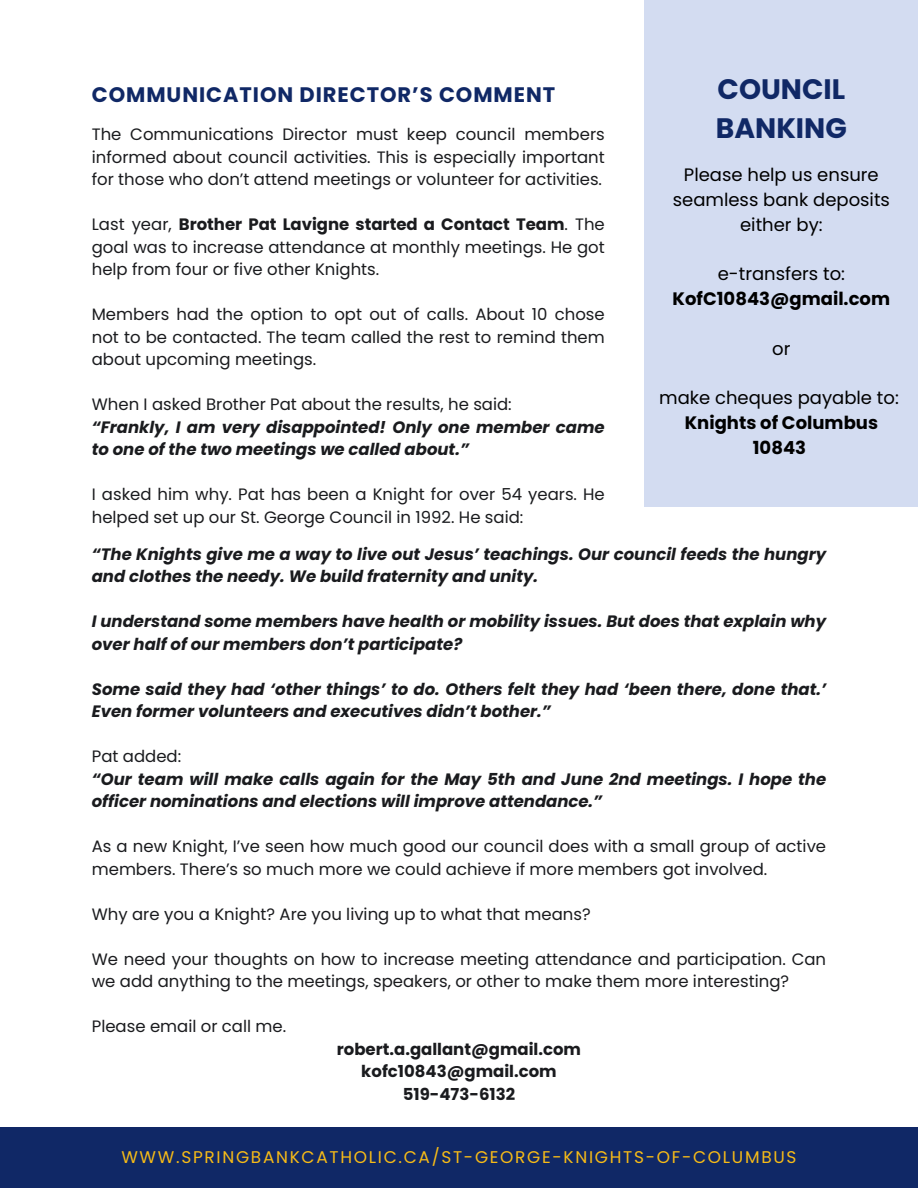
<style>
.page{position:relative;width:918px;height:1188px;background:#fff}
.page>*{position:absolute;margin:0;border:0;box-sizing:border-box;transform-origin:0 0}
.t1{font:700 28.2px/39.2px "Poppins";color:#102866}
.t2{font:700 21px "Poppins";letter-spacing:.045em;color:#102866}
.t3{font:18px/24.8px "Poppins";color:#000;text-align:center}
.t4{font:700 18px/24.8px "Poppins";color:#000;text-align:center}
.t5{font:16.95px "Poppins";letter-spacing:.1em;color:#f7bb17}
.t6{font:16.5px/22.5px "Poppins";color:#1a1b1e;text-align:justify}
.t7{font:italic 700 16.5px/22.5px "Poppins";color:#1a1b1e}
.t8{font:700 16.5px "Poppins";color:#1a1b1e}
.s1{font-weight:700}
</style>
<div class="page">
<div style="left:0;top:1127px;width:918px;height:61px;background:#102866"></div>
<div style="left:645px;top:0;width:273px;height:507px;background:#d3dcf1"></div>
<p class="t1" style="left:716px;top:70px;width:132px">COUNCIL<br>BANKING</p>
<p class="t2" style="left:92px;top:80px;width:465px">COMMUNICATION DIRECTOR’S COMMENT</p>
<p class="t6" style="left:92px;top:123px;width:514px">The Communications Director must keep council members informed about council activities. This is especially important for those who don’t attend meetings or volunteer for activities.</p>
<p class="t6" style="left:92px;top:213px;width:514px">Last year, <span class="s1">Brother Pat Lavigne started a Contact Team</span>. The goal was to increase attendance at monthly meetings. He got help from four or five other Knights.</p>
<p class="t6" style="left:92px;top:303px;width:514px">Members had the option to opt out of calls. About 10 chose not to be contacted. The team called the rest to remind them about upcoming meetings.</p>
<p class="t6" style="left:92px;top:393px;width:422px">When I asked Brother Pat about the results, he said:</p>
<p class="t7" style="left:92px;top:416px;width:514px">“Frankly, I am very disappointed! Only one member came to one of the two meetings we called about.”</p>
<h2 class="t6" style="left:92px;top:483px;width:514px">I asked him why. Pat has been a Knight for over 54 years. He helped set up our St. George Council in 1992. He said:</h2>
<p class="t7" style="left:92px;top:543px;width:736px">“The Knights give me a way to live out Jesus’ teachings. Our council feeds the hungry and clothes the needy. We build fraternity and unity.</p>
<p class="t7" style="left:92px;top:610px;width:736px">I understand some members have health or mobility issues. But does that explain why over half of our members don’t participate?</p>
<p class="t7" style="left:92px;top:678px;width:736px">Some said they had ‘other things’ to do. Others felt they had ‘been there, done that.’<br>Even former volunteers and executives didn’t bother.”</p>
<p class="t6" style="left:92px;top:745px;width:91px">Pat added:</p>
<p class="t7" style="left:92px;top:768px;width:736px">“Our team will make calls again for the May 5th and June 2nd meetings. I hope the officer nominations and elections will improve attendance.”</p>
<p class="t6" style="left:92px;top:835px;width:736px">As a new Knight, I’ve seen how much good our council does with a small group of active members. There’s so much more we could achieve if more members got involved.</p>
<h4 class="t6" style="left:92px;top:903px;width:500px">Why are you a Knight? Are you living up to what that means?</h4>
<h4 class="t6" style="left:92px;top:948px;width:736px">We need your thoughts on how to increase meeting attendance and participation. Can we add anything to the meetings, speakers, or other to make them more interesting?</h4>
<h4 class="t6" style="left:92px;top:1015px;width:196px">Please email or call me.</h4>
<p class="t8" style="left:337px;top:1038px;width:246px">robert.a.gallant@gmail.com</p>
<p class="t8" style="left:361px;top:1060px;width:197px">kofc10843@gmail.com</p>
<p class="t8" style="left:403px;top:1083px;width:114px">519-473-6132</p>
<p class="t3" style="left:673px;top:163px;width:219px">Please help us ensure seamless bank deposits either by:</p>
<p class="t3" style="left:718px;top:262px;width:129px">e-transfers to:</p>
<p class="t4" style="left:673px;top:287px;width:219px">KofC10843@gmail.com</p>
<p class="t3" style="left:772px;top:336px;width:20px">or</p>
<p class="t3" style="left:659px;top:386px;width:241px">make cheques payable to:</p>
<h3 class="t4" style="left:685px;top:410px;width:195px">Knights of Columbus<br>10843</h3>
<h1 class="t5" style="left:121px;top:1145px;width:677px">WWW.SPRINGBANKCATHOLIC.CA/ST-GEORGE-KNIGHTS-OF-COLUMBUS</h1>
</div>
